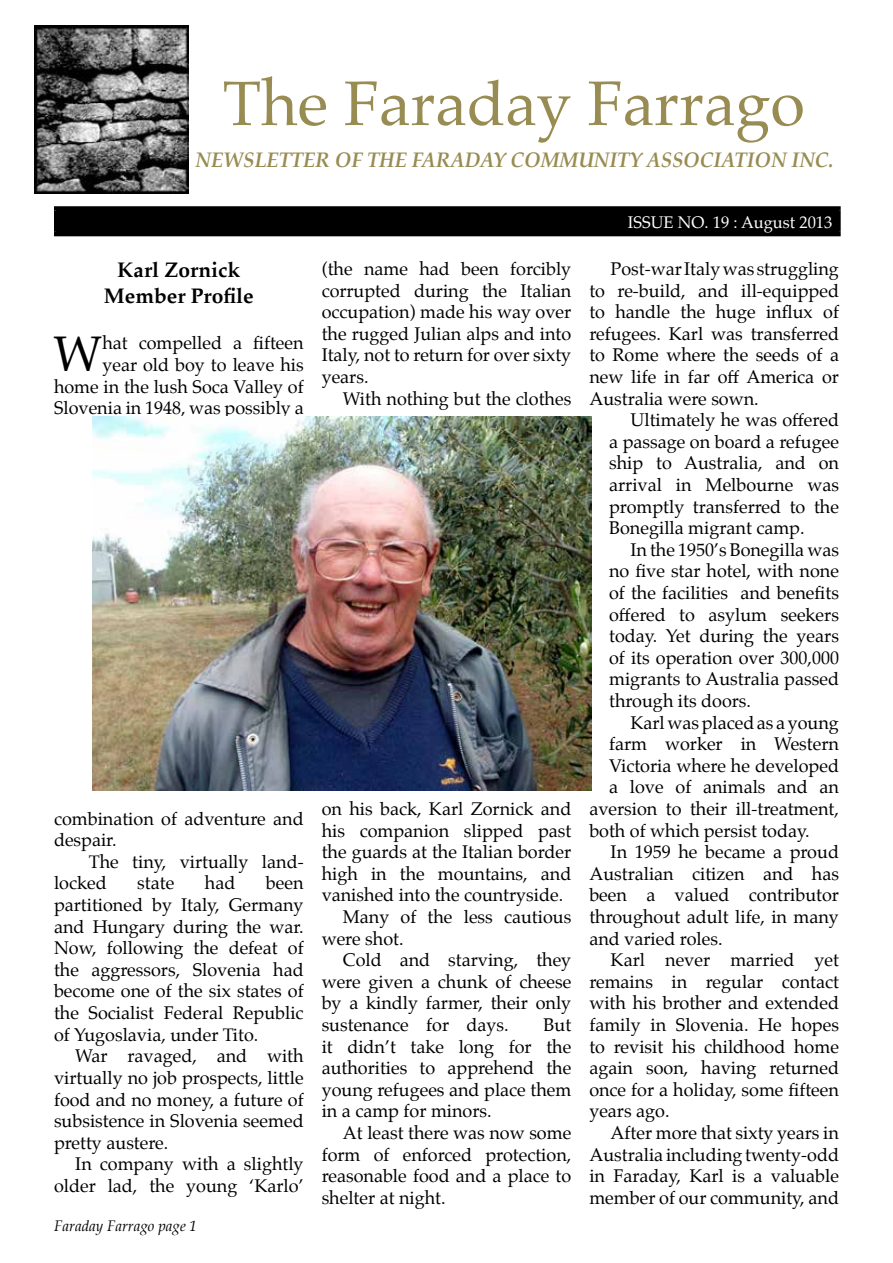
<style>
.page{position:relative;width:893px;height:1263px;background:#fff}
.page>*{position:absolute;margin:0;border:0;box-sizing:border-box;transform-origin:0 0}
.t1{font:63px "Palatino";color:#988c52}
.t2{font:48.9px "Palatino";color:#000}
.t3{font:italic 700 21px "Palatino";color:#988c52;scale:.95 1}
.t4{font:700 21px/25.2px "Palatino";color:#000;text-align:center}
.t5{font:18px/21.6px "Palatino";color:#000;text-align:justify}
.t6{font:16.5px "Palatino";color:#fff}
.t7{font:italic 15px "Palatino";color:#000}
</style>
<div class="page">
<img style="left:34px;top:26px;width:154px;height:168px">
<div style="left:56px;top:208px;width:782px;height:26px;background:#000"></div>
<div style="left:54px;top:206px;width:787px;height:5px;background:#000"></div>
<hr style="left:54px;top:211px;width:4px;height:21px;background:#000">
<div style="left:836px;top:211px;width:5px;height:21px;background:#000"></div>
<hr style="left:54px;top:232px;width:787px;height:4px;background:#000">
<img style="left:92px;top:417px;width:499px;height:374px">
<h1 class="t1" style="left:223px;top:51px;width:584px">The Faraday Farrago</h1>
<p class="t3" style="left:196px;top:142px;width:673px">NEWSLETTER OF THE FARADAY COMMUNITY ASSOCIATION INC.</p>
<p class="t4" style="left:104px;top:257px;width:151px">Karl Zornick<br>Member Profile</p>
<p class="t5" style="left:54px;top:332px;width:251px;text-align:right">hat compelled a fifteen<br>year old boy to leave his home in the lush Soca Valley of<br>Slovenia in 1948, was possibly a</p>
<h2 class="t2" style="left:53px;top:314px;width:50px">W</h2>
<p class="t5" style="left:322px;top:258px;width:251px">(the name had been forcibly corrupted during the Italian occupation) made his way over the rugged Julian alps and into Italy, not to return for over sixty years.</p>
<p class="t5" style="left:343px;top:387px;width:230px">With nothing but the clothes</p>
<p class="t5" style="left:54px;top:808px;width:251px">combination of adventure and despair.</p>
<p class="t5" style="left:54px;top:851px;width:251px;text-indent:35px">The tiny, virtually land&shy;locked</p>
<p class="t5" style="left:137px;top:872px;width:38px">state</p>
<p class="t5" style="left:205px;top:872px;width:32px">had</p>
<p class="t5" style="left:54px;top:872px;width:251px;text-indent:212px">been partitioned by Italy, Germany and Hungary during the war.<br>Now, following the defeat of the aggressors, Slovenia had become one of the six states of the Socialist Federal Republic of Yugoslavia, under Tito.</p>
<p class="t5" style="left:54px;top:1045px;width:251px;text-indent:21px">War ravaged, and with virtually no job prospects, little food and no money, a future of subsistence in Slovenia seemed pretty austere.</p>
<p class="t5" style="left:54px;top:1153px;width:251px;text-align:right">In company with a slightly older lad, the young ‘Karlo’</p>
<p class="t7" style="left:54px;top:1213px;width:144px">Faraday Farrago page 1</p>
<p class="t5" style="left:322px;top:798px;width:251px">on his back, Karl Zornick and</p>
<p class="t5" style="left:322px;top:819px;width:251px">his companion slipped past</p>
<p class="t5" style="left:322px;top:841px;width:251px">the guards at the Italian border</p>
<p class="t5" style="left:322px;top:863px;width:251px">high in the mountains, and</p>
<p class="t5" style="left:322px;top:884px;width:243px">vanished into the countryside.</p>
<p class="t5" style="left:343px;top:906px;width:230px">Many of the less cautious</p>
<p class="t5" style="left:322px;top:927px;width:83px">were shot.</p>
<p class="t5" style="left:343px;top:949px;width:230px">Cold and starving, they</p>
<p class="t5" style="left:322px;top:971px;width:251px">were given a chunk of cheese</p>
<p class="t5" style="left:322px;top:992px;width:251px">by a kindly farmer, their only</p>
<p class="t5" style="left:322px;top:1014px;width:189px">sustenance for days.</p>
<p class="t5" style="left:322px;top:1014px;width:251px;text-indent:222px">But it didn’t take long for the authorities to apprehend the young refugees and place them in a camp for minors.</p>
<p class="t5" style="left:322px;top:1122px;width:251px;text-indent:21px">At least there was now some form of enforced protection, reasonable food and a place to shelter at night.</p>
<p class="t6" style="left:628px;top:209px;width:206px">ISSUE NO. 19 : August 2013</p>
<p class="t5" style="left:589px;top:258px;width:251px;text-indent:21px">Post-war Italy was struggling to re-build, and ill-equipped to handle the huge influx of refugees. Karl was transferred to Rome where the seeds of a new life in far off America or Australia were sown.</p>
<p class="t5" style="left:609px;top:409px;width:231px;text-indent:21px">Ultimately he was offered a passage on board a refugee ship to Australia, and on arrival in Melbourne was promptly transferred to the Bonegilla migrant camp.</p>
<p class="t5" style="left:609px;top:539px;width:231px;text-indent:21px">In the 1950’s Bonegilla was no five star hotel, with none of the facilities and benefits offered to asylum seekers today. Yet during the years of its operation over 300,000 migrants to Australia passed through its doors.</p>
<p class="t5" style="left:630px;top:711px;width:210px">Karl was placed as a young</p>
<p class="t5" style="left:609px;top:733px;width:231px">farm worker in Western</p>
<p class="t5" style="left:609px;top:755px;width:231px">Victoria where he developed</p>
<p class="t5" style="left:609px;top:776px;width:231px">a love of animals and an</p>
<p class="t5" style="left:589px;top:798px;width:251px">aversion to their ill-treatment,</p>
<p class="t5" style="left:589px;top:819px;width:222px">both of which persist today.</p>
<p class="t5" style="left:611px;top:841px;width:230px">In 1959 he became a proud</p>
<p class="t5" style="left:589px;top:863px;width:251px">Australian citizen and has</p>
<p class="t5" style="left:589px;top:884px;width:251px">been a valued contributor</p>
<p class="t5" style="left:589px;top:906px;width:251px">throughout adult life, in many</p>
<p class="t5" style="left:589px;top:927px;width:135px">and varied roles.</p>
<p class="t5" style="left:611px;top:949px;width:230px">Karl never married yet</p>
<p class="t5" style="left:589px;top:971px;width:251px">remains in regular contact</p>
<p class="t5" style="left:589px;top:992px;width:251px">with his brother and extended</p>
<p class="t5" style="left:589px;top:1014px;width:251px">family in Slovenia. He hopes</p>
<p class="t5" style="left:589px;top:1035px;width:251px">to revisit his childhood home</p>
<p class="t5" style="left:589px;top:1057px;width:251px">again soon, having returned</p>
<p class="t5" style="left:589px;top:1079px;width:251px">once for a holiday, some fifteen</p>
<p class="t5" style="left:589px;top:1100px;width:82px">years ago.</p>
<p class="t5" style="left:611px;top:1122px;width:230px">After more that sixty years in</p>
<p class="t5" style="left:589px;top:1143px;width:251px">Australia including twenty-odd</p>
<p class="t5" style="left:589px;top:1165px;width:251px">in Faraday, Karl is a valuable</p>
<p class="t5" style="left:589px;top:1187px;width:251px">member of our community, and</p>
</div>
